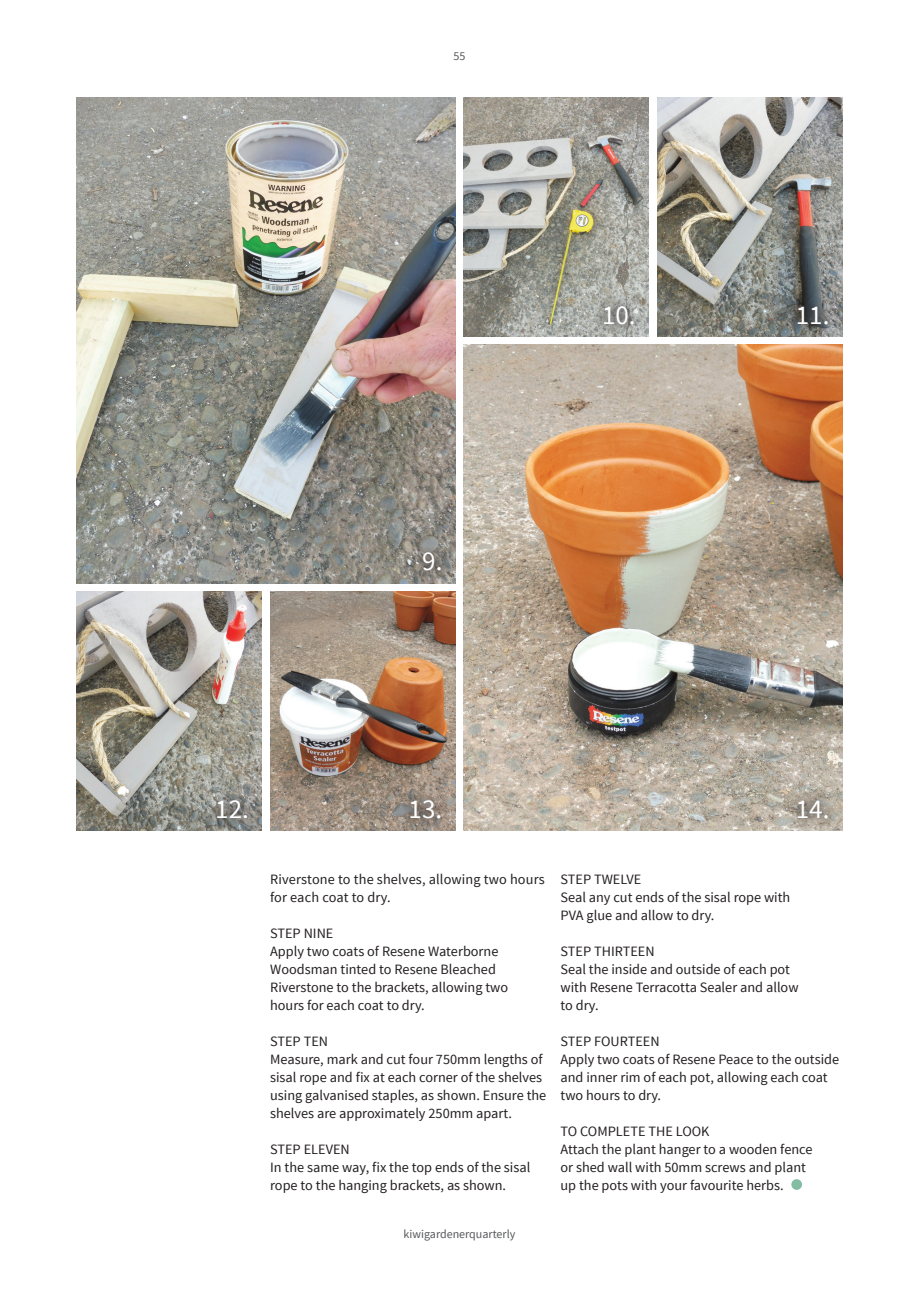
<style>
.page{position:relative;width:919px;height:1289px;background:#fff}
.page>*{position:absolute;margin:0;border:0;box-sizing:border-box;transform-origin:0 0}
.t1{font:27px "Source Sans Pro";color:#fff}
.t2{font:14.25px/18px "Source Sans Pro";color:#231f20}
.t3{font:12px "Source Sans Pro";color:#57585a}
</style>
<div class="page">
<img style="left:77px;top:98px;width:378px;height:485px">
<img style="left:463px;top:98px;width:185px;height:238px">
<img style="left:657px;top:98px;width:185px;height:238px">
<img style="left:77px;top:592px;width:184px;height:238px">
<img style="left:270px;top:592px;width:185px;height:238px">
<img style="left:463px;top:345px;width:379px;height:485px">
<div style="left:791px;top:1179px;width:11px;height:10px;background:#85bda4;border-radius:50%"></div>
<svg style="left:410px;top:539px;width:43px;height:45px;background:#888580"></svg>
<svg style="left:204px;top:786px;width:56px;height:45px;background:#898985"></svg>
<svg style="left:398px;top:786px;width:55px;height:45px;background:#95897f"></svg>
<svg style="left:784px;top:787px;width:56px;height:44px;background:#ada699"></svg>
<svg style="left:591px;top:292px;width:56px;height:45px;background:#a3a5a0"></svg>
<svg style="left:785px;top:293px;width:55px;height:44px;background:#696d6c"></svg>
<p class="t3" style="left:453px;top:49px;width:13px">55</p>
<h1 class="t1" style="left:422px;top:544px;width:22px">9.</h1>
<h1 class="t1" style="left:602px;top:298px;width:35px">10.</h1>
<h1 class="t1" style="left:795px;top:298px;width:35px">11.</h1>
<h1 class="t1" style="left:215px;top:792px;width:35px">12.</h1>
<h1 class="t1" style="left:408px;top:792px;width:35px">13.</h1>
<h1 class="t1" style="left:795px;top:792px;width:35px">14.</h1>
<p class="t2" style="left:270px;top:870px;width:276px">Riverstone to the shelves, allowing two hours for each coat to dry.</p>
<p class="t2" style="left:270px;top:924px;width:239px">Step Nine<br>Apply two coats of Resene Waterborne<br>Woodsman tinted to Resene Bleached<br>Riverstone to the brackets, allowing two hours for each coat to dry.</p>
<p class="t2" style="left:270px;top:1032px;width:277px">Step Ten<br>Measure, mark and cut four 750mm lengths of sisal rope and fix at each corner of the shelves using galvanised staples, as shown. Ensure the shelves are approximately 250mm apart.</p>
<p class="t2" style="left:270px;top:1140px;width:262px">Step Eleven<br>In the same way, fix the top ends of the sisal rope to the hanging brackets, as shown.</p>
<p class="t3" style="left:403px;top:1226px;width:113px">kiwigardenerquarterly</p>
<p class="t2" style="left:560px;top:870px;width:231px">Step Twelve<br>Seal any cut ends of the sisal rope with<br>PVA glue and allow to dry.</p>
<p class="t2" style="left:560px;top:942px;width:239px">Step Th irteen<br>Seal the inside and outside of each pot with Resene Terracotta Sealer and allow to dry.</p>
<p class="t2" style="left:560px;top:1032px;width:280px">Step Fourteen<br>Apply two coats of Resene Peace to the outside and inner rim of each pot, allowing each coat two hours to dry.</p>
<p class="t2" style="left:560px;top:1122px;width:253px">To complete th e look<br>Attach the plant hanger to a wooden fence or shed wall with 50mm screws and plant up the pots with your favourite herbs.</p>
</div>
